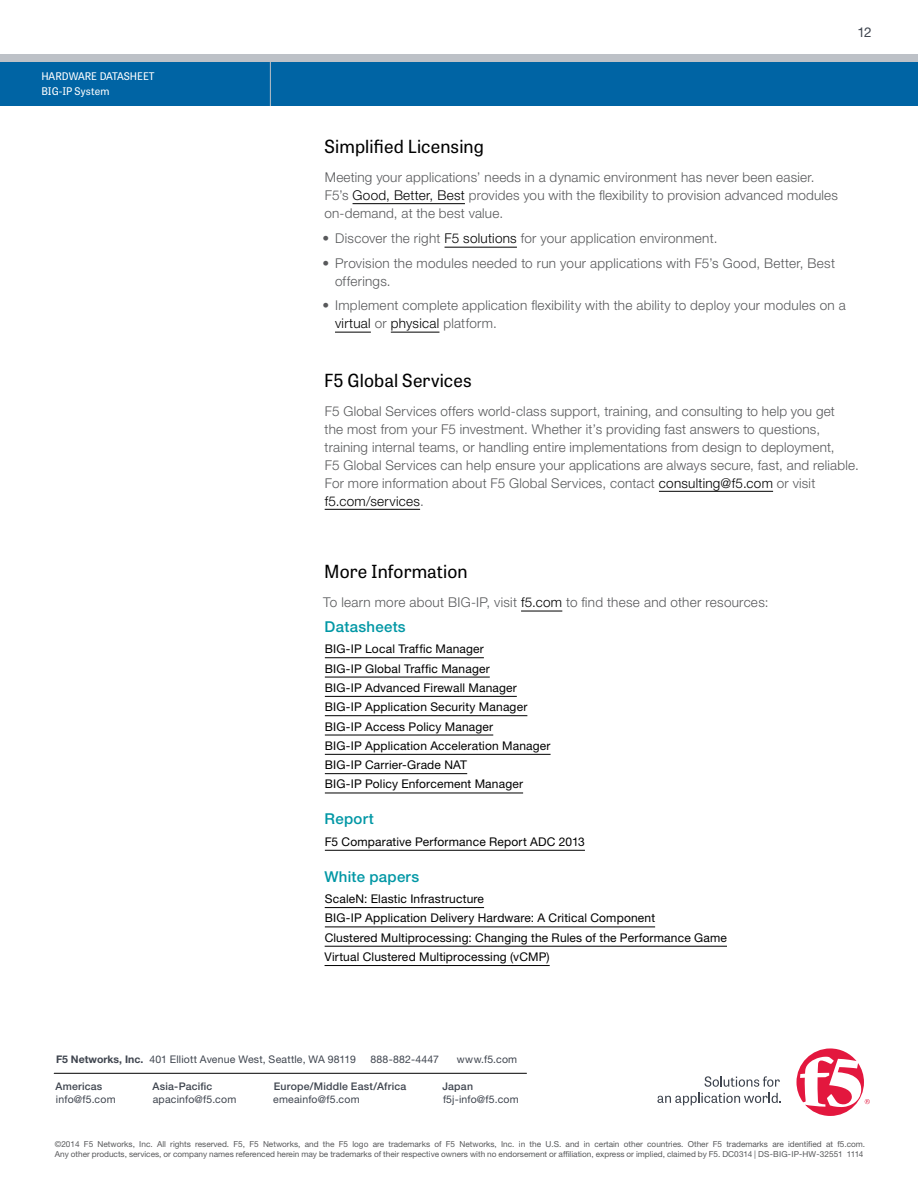
<style>
.page{position:relative;width:918px;height:1188px;background:#fff}
.page>*{position:absolute;margin:0;border:0;box-sizing:border-box;transform-origin:0 0}
.t1{font:18px "Tablet Gothic";letter-spacing:.01em;color:#000}
.t2{font:500 15px "Helvetica Neue LT Std";letter-spacing:.02em;color:#0097a5}
.t3{font:300 13.5px/18px "Helvetica Neue LT Std";letter-spacing:.015em;color:#58595b}
.t4{font:13.5px "Helvetica Neue LT Std";color:#3f454f}
.t5{font:12px/19.4px "Helvetica Neue LT Std";letter-spacing:.015em;color:#000}
.t6{font:10.5px "Helvetica Neue LT Std";letter-spacing:.015em;color:#3f454f}
.t7{font:500 10.5px "Helvetica Neue LT Std";letter-spacing:.02em;color:#3f454f}
.t8{font:10.5px/15px "Tablet Gothic";color:#fff}
.t9{font:8.25px/10.5px "Helvetica Neue LT Std";color:#58595b}
.s1{color:#000}
.s2{font-weight:700}
</style>
<div class="page">
<div style="left:0;top:56px;width:918px;height:50px;background:#0064a4"></div>
<div style="left:0;top:54px;width:918px;height:7px;background:#bdc1c7"></div>
<hr style="left:270px;top:54px;width:1px;height:52px;background:#bdc1c7">
<hr style="left:54px;top:1073px;width:473px;height:1px;background:#000">
<svg style="left:704px;top:1076px;width:76px;height:11px"></svg>
<svg style="left:657px;top:1093px;width:124px;height:12px"></svg>
<svg style="left:796px;top:1048px;width:74px;height:68px"></svg>
<hr style="left:521px;top:611px;width:41px;height:1px;background:#000">
<hr style="left:325px;top:657px;width:159px;height:1px;background:#000">
<hr style="left:325px;top:677px;width:165px;height:1px;background:#000">
<hr style="left:325px;top:696px;width:192px;height:1px;background:#000">
<hr style="left:325px;top:715px;width:202px;height:1px;background:#000">
<hr style="left:325px;top:735px;width:168px;height:1px;background:#000">
<hr style="left:325px;top:754px;width:226px;height:1px;background:#000">
<hr style="left:325px;top:773px;width:142px;height:1px;background:#000">
<hr style="left:325px;top:793px;width:198px;height:1px;background:#000">
<hr style="left:325px;top:850px;width:260px;height:1px;background:#000">
<hr style="left:325px;top:907px;width:159px;height:1px;background:#000">
<hr style="left:325px;top:927px;width:330px;height:1px;background:#000">
<hr style="left:325px;top:946px;width:402px;height:1px;background:#000">
<hr style="left:325px;top:965px;width:225px;height:1px;background:#000">
<hr style="left:353px;top:203px;width:112px;height:1px;background:#000">
<hr style="left:445px;top:247px;width:72px;height:1px;background:#000">
<hr style="left:335px;top:332px;width:36px;height:1px;background:#000">
<hr style="left:391px;top:332px;width:48px;height:1px;background:#000">
<hr style="left:659px;top:491px;width:114px;height:1px;background:#000">
<hr style="left:325px;top:509px;width:95px;height:1px;background:#000">
<p class="t8" style="left:41px;top:68px;width:115px">HARDWARE DATASHEET<br>BIG-IP System</p>
<p class="t4" style="left:857px;top:24px;width:16px">12</p>
<h1 class="t1" style="left:324px;top:134px;width:161px">Simplified Licensing</h1>
<p class="t3" style="left:325px;top:168px;width:515px">Meeting your applications’ needs in a dynamic environment has never been easier.<br>F5’s <span class="s1">Good, Better, Best</span> provides you with the flexibility to provision advanced modules on-demand, at the best value.</p>
<p class="t3" style="left:323px;top:229px;width:396px">• Discover the right <span class="s1">F5 solutions</span> for your application environment.</p>
<p class="t3" style="left:335px;top:254px;width:502px;text-indent:-12px">• Provision the modules needed to run your applications with F5’s Good, Better, Best offerings.</p>
<p class="t3" style="left:335px;top:296px;width:512px;text-indent:-12px">• Implement complete application flexibility with the ability to deploy your modules on a <span class="s1">virtual</span> or <span class="s1">physical</span> platform.</p>
<h1 class="t1" style="left:324px;top:368px;width:149px">F5 Global Services</h1>
<p class="t3" style="left:325px;top:401px;width:536px">F5 Global Services offers world-class support, training, and consulting to help you get<br>the most from your F5 investment. Whether it’s providing fast answers to questions, training internal teams, or handling entire implementations from design to deployment,<br>F5 Global Services can help ensure your applications are always secure, fast, and reliable.<br>For more information about F5 Global Services, contact <span class="s1">consulting@f5.com</span> or visit <span class="s1">f5.com/services</span>.</p>
<h1 class="t1" style="left:324px;top:559px;width:145px">More Information</h1>
<p class="t3" style="left:323px;top:593px;width:447px">To learn more about BIG-IP, visit <span class="s1">f5.com</span> to find these and other resources:</p>
<p class="t2" style="left:325px;top:617px;width:83px">Datasheets</p>
<p class="t5" style="left:325px;top:639px;width:227px">BIG-IP Local Traffic Manager<br>BIG-IP Global Traffic Manager<br>BIG-IP Advanced Firewall Manager BIG-IP Application Security Manager BIG-IP Access Policy Manager<br>BIG-IP Application Acceleration Manager BIG-IP Carrier-Grade NAT<br>BIG-IP Policy Enforcement Manager</p>
<p class="t2" style="left:325px;top:810px;width:51px">Report</p>
<p class="t5" style="left:325px;top:832px;width:262px">F5 Comparative Performance Report ADC 2013</p>
<p class="t2" style="left:324px;top:867px;width:96px">White papers</p>
<p class="t5" style="left:325px;top:889px;width:404px">ScaleN: Elastic Infrastructure<br>BIG-IP Application Delivery Hardware: A Critical Component<br>Clustered Multiprocessing: Changing the Rules of the Performance Game Virtual Clustered Multiprocessing (vCMP)</p>
<p class="t6" style="left:56px;top:1053px;width:301px"><span class="s2">F5 Networks, Inc.</span> 401 Elliott Avenue West, Seattle, WA 98119</p>
<p class="t6" style="left:370px;top:1053px;width:70px">888-882-4447</p>
<p class="t6" style="left:457px;top:1053px;width:62px">www.f5.com</p>
<p class="t7" style="left:153px;top:1080px;width:61px">Asia-Pacific</p>
<p class="t6" style="left:153px;top:1093px;width:85px">apacinfo@f5.com</p>
<p class="t7" style="left:274px;top:1080px;width:134px">Europe/Middle East/Africa</p>
<p class="t6" style="left:273px;top:1093px;width:88px">emeainfo@f5.com</p>
<p class="t7" style="left:55px;top:1080px;width:49px">Americas</p>
<p class="t6" style="left:56px;top:1093px;width:61px">info@f5.com</p>
<p class="t7" style="left:442px;top:1080px;width:32px">Japan</p>
<p class="t6" style="left:443px;top:1093px;width:77px">f5j-info@f5.com</p>
<p class="t9" style="left:55px;top:1138px;width:812px">©2014 F5 Networks, Inc. All rights reserved. F5, F5 Networks, and the F5 logo are trademarks of F5 Networks, Inc. in the U.S. and in certain other countries. Other F5 trademarks are identified at f5.com.<br>Any other products, services, or company names referenced herein may be trademarks of their respective owners with no endorsement or affiliation, express or implied, claimed by F5. DC0314 | DS-BIG-IP-HW-32551 1114</p>
</div>
